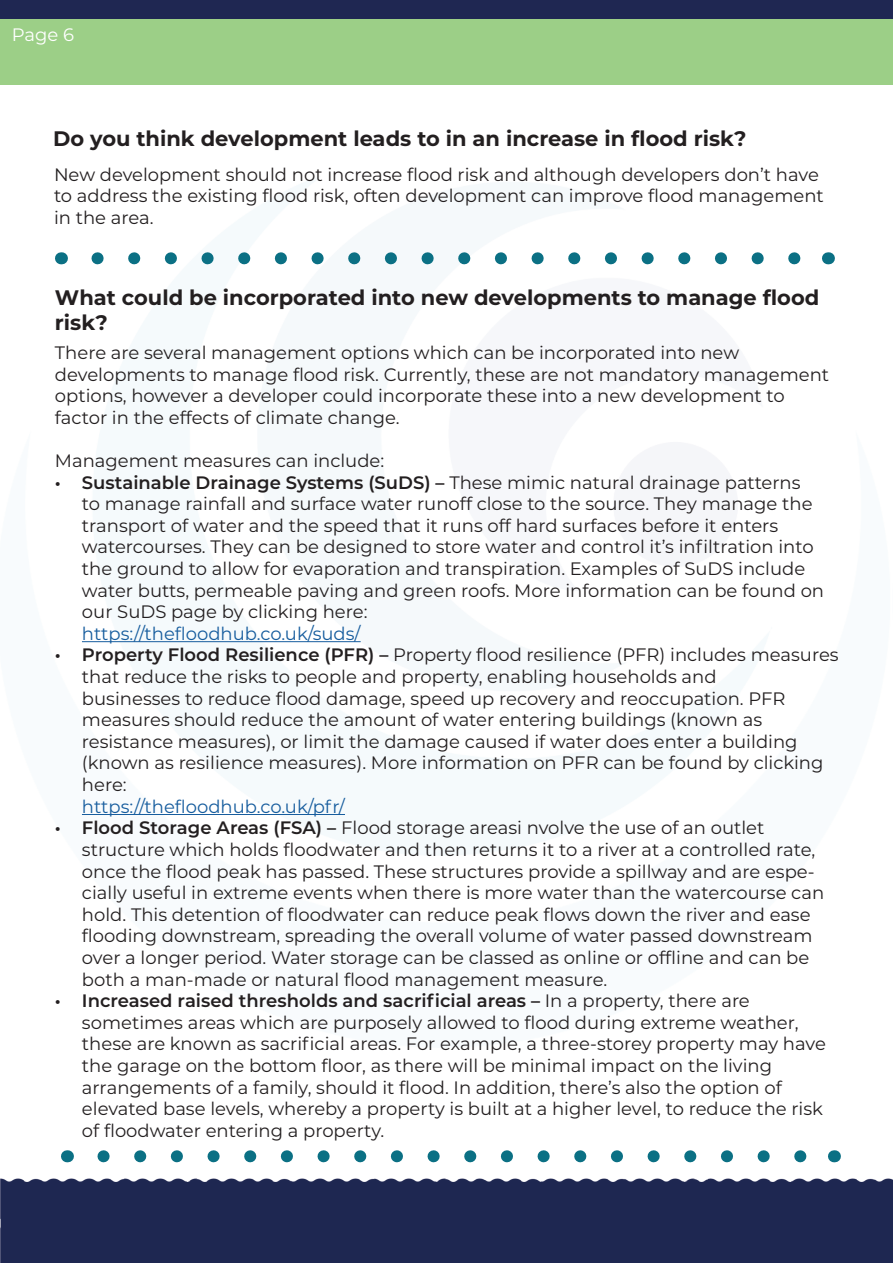
<style>
.page{position:relative;width:893px;height:1263px;background:#fff}
.page>*{position:absolute;margin:0;border:0;box-sizing:border-box;transform-origin:0 0}
.t1{font:700 21px/25.2px "Montserrat";color:#231f20}
.t2{font:18px/21.6px "Montserrat";color:#231f20}
.t3{font:600 18px "Montserrat";color:#231f20}
.t4{font:18px "Montserrat";color:#175d9e}
.t5{font:18px "Montserrat";color:#fff}
.s1{font-weight:600}
.s2{font-weight:400}
</style>
<div class="page">
<div style="left:0;top:0;width:893px;height:20px;background:#1f2752"></div>
<div style="left:0;top:20px;width:893px;height:65px;background:#9ccf87"></div>
<div style="left:0;top:1178px;width:893px;height:85px;background:#1e2751"></div>
<hr style="left:82px;top:641px;width:279px;height:1px;background:#175d9e">
<hr style="left:82px;top:814px;width:263px;height:1px;background:#175d9e">
<svg style="left:97px;top:252px;width:704px;height:12px"></svg>
<svg style="left:61px;top:252px;width:1px;height:12px"></svg>
<svg style="left:828px;top:252px;width:1px;height:12px"></svg>
<svg style="left:103px;top:1150px;width:704px;height:12px"></svg>
<svg style="left:67px;top:1150px;width:1px;height:12px"></svg>
<svg style="left:834px;top:1150px;width:1px;height:12px"></svg>
<p class="t5" style="left:12px;top:22px;width:64px">Page 6</p>
<p class="t1" style="left:53px;top:125px;width:695px">Do you think development leads to in an increase in flood risk?</p>
<p class="t2" style="left:54px;top:163px;width:771px">New development should not increase flood risk and although developers don’t have to address the existing flood risk, often development can improve flood management in the area.</p>
<p class="t1" style="left:55px;top:284px;width:766px">What could be incorporated into new developments to manage flood risk?</p>
<p class="t2" style="left:55px;top:341px;width:686px">There are several management options which can be incorporated into new</p>
<p class="t2" style="left:55px;top:363px;width:776px">developments to manage flood risk. Currently, these are not mandatory management options, however a developer could incorporate these into a new development to</p>
<p class="t2" style="left:55px;top:406px;width:346px">factor in the effects of climate change.</p>
<p class="t2" style="left:55px;top:449px;width:331px">Management measures can include:</p>
<p class="t2" style="left:82px;top:471px;width:732px;text-indent:-27px"><span class="s1">• Sustainable Drainage Systems (SuDS) –</span> These mimic natural drainage patterns to manage rainfall and surface water runoff close to the source. They manage the transport of water and the speed that it runs off hard surfaces before it enters</p>
<p class="t2" style="left:82px;top:536px;width:744px">watercourses. They can be designed to store water and control it’s infiltration into the ground to allow for evaporation and transpiration. Examples of SuDS include water butts, permeable paving and green roofs. More information can be found on our SuDS page by clicking here:</p>
<p class="t4" style="left:82px;top:621px;width:280px">https://thefloodhub.co.uk/suds/</p>
<p class="t2" style="left:82px;top:644px;width:758px;text-indent:-27px"><span class="s1">• Property Flood Resilience (PFR) –</span> Property flood resilience (PFR) includes measures that reduce the risks to people and property, enabling households and</p>
<p class="t2" style="left:82px;top:687px;width:705px">businesses to reduce flood damage, speed up recovery and reoccupation. PFR measures should reduce the amount of water entering buildings (known as</p>
<p class="t2" style="left:82px;top:730px;width:743px">resistance measures), or limit the damage caused if water does enter a building (known as resilience measures). More information on PFR can be found by clicking here:</p>
<p class="t4" style="left:82px;top:794px;width:265px">https://thefloodhub.co.uk/pfr/</p>
<p class="t2" style="left:55px;top:816px;width:711px"><span class="s1">• Flood Storage Areas (FSA) –</span> Flood storage areasi nvolve the use of an outlet</p>
<p class="t2" style="left:82px;top:838px;width:744px">structure which holds floodwater and then returns it to a river at a controlled rate, once the flood peak has passed. These structures provide a spillway and are espe&shy;cially useful in extreme events when there is more water than the watercourse can hold. This detention of floodwater can reduce peak flows down the river and ease</p>
<p class="t2" style="left:82px;top:924px;width:732px">flooding downstream, spreading the overall volume of water passed downstream over a longer period. Water storage can be classed as online or offline and can be both a man-made or natural flood management measure.</p>
<p class="t3" style="left:55px;top:988px;width:696px">• Increased raised thresholds and sacrificial areas – <span class="s2">In a property, there are</span></p>
<p class="t2" style="left:82px;top:1011px;width:745px">sometimes areas which are purposely allowed to flood during extreme weather, these are known as sacrificial areas. For example, a three-storey property may have the garage on the bottom floor, as there will be minimal impact on the living</p>
<p class="t2" style="left:82px;top:1076px;width:701px">arrangements of a family, should it flood. In addition, there’s also the option of</p>
<p class="t2" style="left:82px;top:1097px;width:743px">elevated base levels, whereby a property is built at a higher level, to reduce the risk of floodwater entering a property.</p>
</div>
